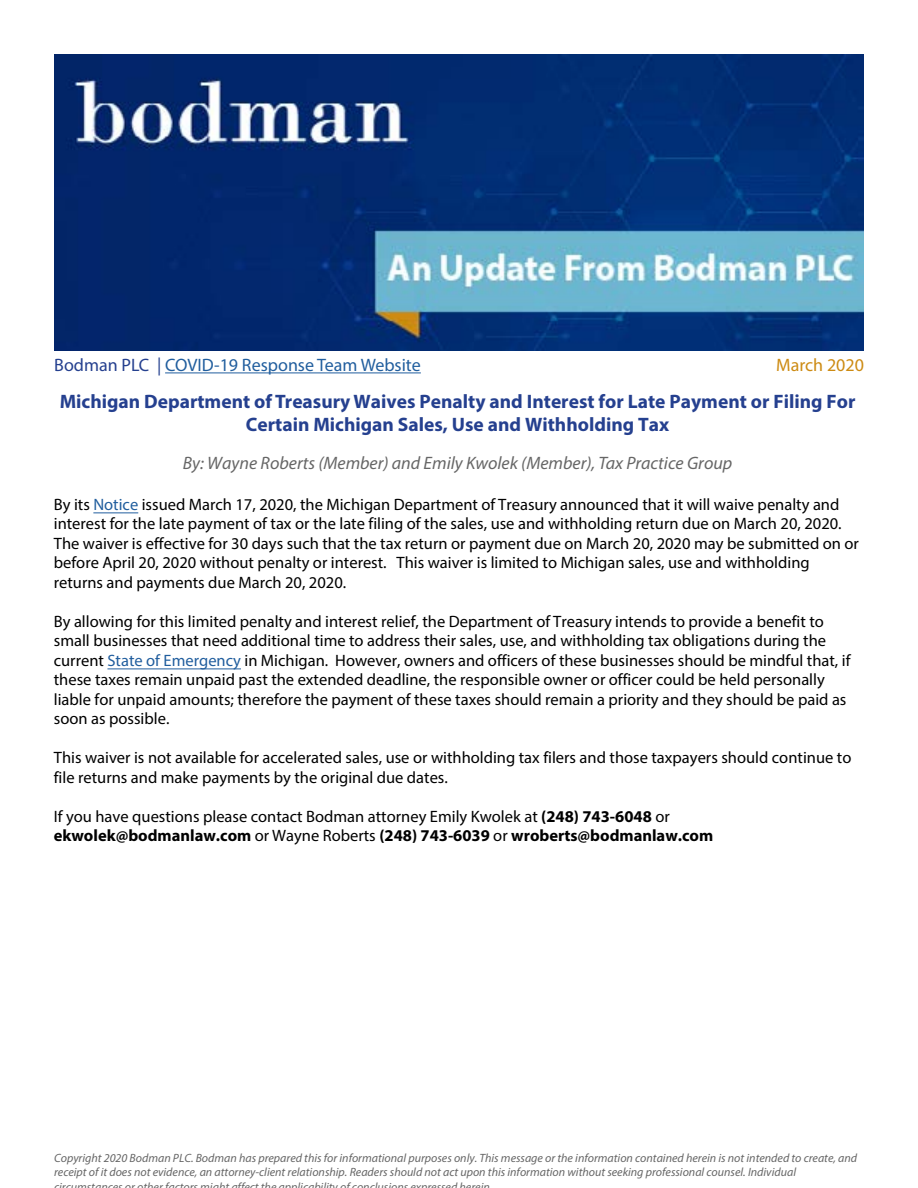
<style>
.page{position:relative;width:918px;height:1188px;background:#fff}
.page>*{position:absolute;margin:0;border:0;box-sizing:border-box;transform-origin:0 0}
.t1{font:700 19.5px/23.4px "Myriad Pro";color:#25408f;text-align:center}
.t2{font:italic 18px "Myriad Pro";color:#666}
.t3{font:18px "Myriad Pro";color:#215e9e}
.t4{font:18px "Myriad Pro";color:#cd8b13}
.t5{font:16.5px/19.5px "Myriad Pro";color:#000}
.t6{font:italic 12px/14.7px "Myriad Pro";color:#666}
.s1{color:#25408f}
.s2{color:#215e9e}
.s3{font-weight:700}
</style>
<div class="page">
<img style="left:54px;top:54px;width:810px;height:297px">
<hr style="left:107px;top:668px;width:134px;height:1px;background:#215e9e">
<hr style="left:93px;top:512px;width:45px;height:1px;background:#215e9e">
<hr style="left:165px;top:372px;width:256px;height:1px;background:#215e9e">
<p class="t3" style="left:54px;top:354px;width:368px"><span class="s1">Bodman PLC |</span> COVID-19 Response Team Website</p>
<p class="t4" style="left:776px;top:354px;width:89px">March 2020</p>
<p class="t1" style="left:60px;top:389px;width:797px">Michigan Department of Treasury Waives Penalty and Interest for Late Payment or Filing For<br>Certain Michigan Sales, Use and Withholding Tax</p>
<p class="t2" style="left:183px;top:451px;width:551px">By: Wayne Roberts (Member) and Emily Kwolek (Member), Tax Practice Group</p>
<p class="t5" style="left:54px;top:494px;width:807px">By its <span class="s2">Notice</span> issued March 17, 2020, the Michigan Department of Treasury announced that it will waive penalty and interest for the late payment of tax or the late filing of the sales, use and withholding return due on March 20, 2020.<br>The waiver is effective for 30 days such that the tax return or payment due on March 20, 2020 may be submitted on or before April 20, 2020 without penalty or interest. This waiver is limited to Michigan sales, use and withholding returns and payments due March 20, 2020.</p>
<p class="t5" style="left:54px;top:611px;width:798px">By allowing for this limited penalty and interest relief, the Department of Treasury intends to provide a benefit to small businesses that need additional time to address their sales, use, and withholding tax obligations during the current <span class="s2">State of Emergency</span> in Michigan. However, owners and officers of these businesses should be mindful that, if these taxes remain unpaid past the extended deadline, the responsible owner or officer could be held personally liable for unpaid amounts; therefore the payment of these taxes should remain a priority and they should be paid as soon as possible.</p>
<p class="t5" style="left:54px;top:748px;width:799px">This waiver is not available for accelerated sales, use or withholding tax filers and those taxpayers should continue to file returns and make payments by the original due dates.</p>
<p class="t5" style="left:54px;top:806px;width:661px">If you have questions please contact Bodman attorney Emily Kwolek at <span class="s3">(248) 743-6048</span> or <span class="s3">ekwolek@bodmanlaw.com</span> or Wayne Roberts <span class="s3">(248) 743-6039</span> or <span class="s3">wroberts@bodmanlaw.com</span></p>
<p class="t6" style="left:54px;top:1150px;width:805px">Copyright 2020 Bodman PLC. Bodman has prepared this for informational purposes only. This message or the information contained herein is not intended to create, and receipt of it does not evidence, an attorney-client relationship. Readers should not act upon this information without seeking professional counsel. Individual<br>circ mstances or other factors mi ht affect the a licabilit of concl sions ex ressed herein</p>
</div>
